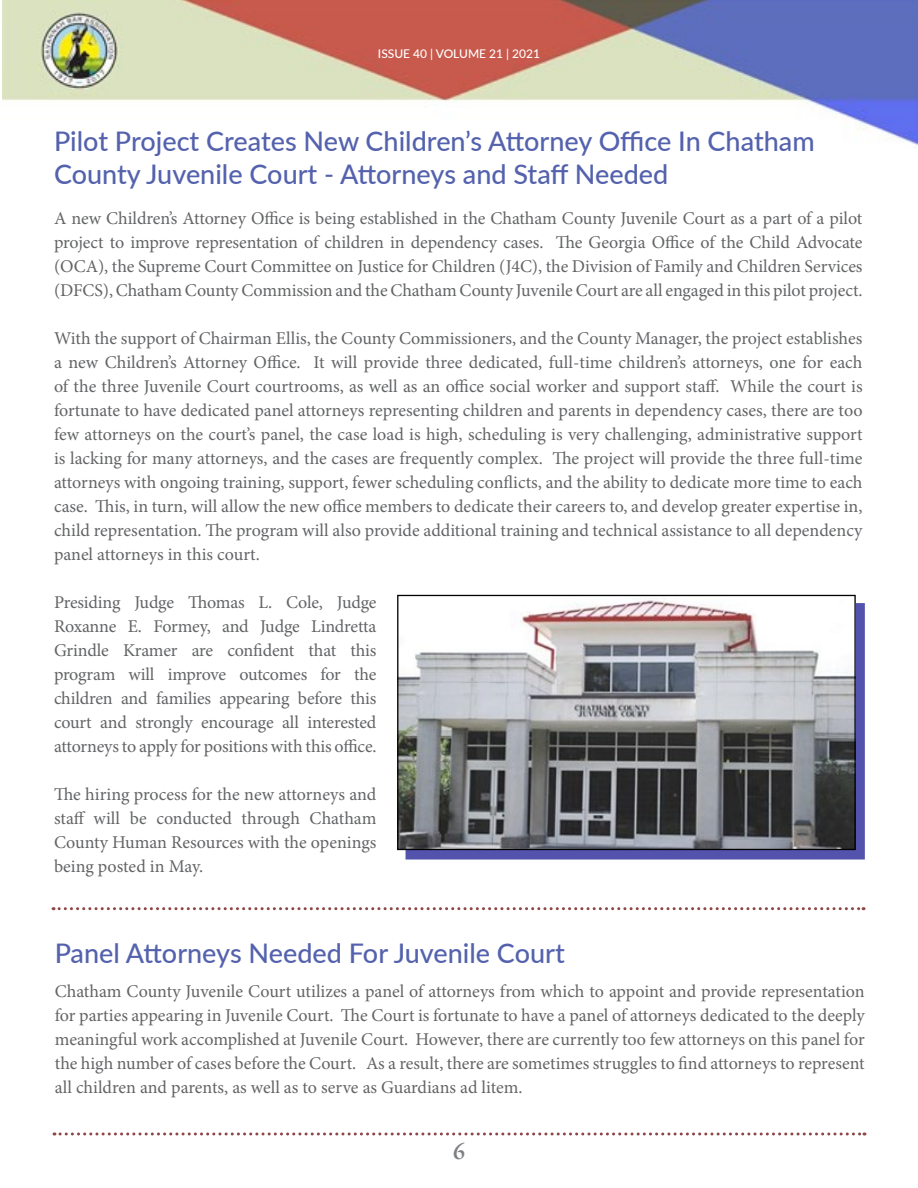
<style>
.page{position:relative;width:918px;height:1188px;background:#fff}
.page>*{position:absolute;margin:0;border:0;box-sizing:border-box;transform-origin:0 0}
.t1{font:500 27px/32.4px "Lato";color:#5462ad}
.t2{font:600 24px "Garamond Premr Pro";color:#7e8083}
.t3{font:18px/24px "Minion Pro";letter-spacing:-.005em;color:#636466;text-align:justify}
.t4{font:500 12px "Lato";color:#fff}
</style>
<div class="page">
<img style="left:2px;top:0;width:916px;height:148px">
<svg style="left:54px;top:1132px;width:811px;height:4px"></svg>
<div style="left:406px;top:603px;width:459px;height:257px;background:#5353ad"></div>
<img style="left:399px;top:597px;width:455px;height:251px">
<div style="left:397px;top:595px;width:459px;height:255px;border:1px solid #000"></div>
<svg style="left:53px;top:907px;width:811px;height:3px"></svg>
<p class="t4" style="left:378px;top:45px;width:164px">ISSUE 40 | VOLUME 21 | 2021</p>
<h1 class="t1" style="left:54px;top:124px;width:762px">Pilot Project Creates New Children’s Attorney Office In Chatham<br>County Juvenile Court - Attorneys and Staff Needed</h1>
<p class="t3" style="left:54px;top:207px;width:810px">A new Children’s Attorney Office is being established in the Chatham County Juvenile Court as a part of a pilot project to improve representation of children in dependency cases. The Georgia Office of the Child Advocate (OCA), the Supreme Court Committee on Justice for Children (J4C), the Division of Family and Children Services (DFCS), Chatham County Commission and the Chatham County Juvenile Court are all engaged in this pilot project.</p>
<p class="t3" style="left:54px;top:327px;width:810px">With the support of Chairman Ellis, the County Commissioners, and the County Manager, the project establishes a new Children’s Attorney Office. It will provide three dedicated, full-time children’s attorneys, one for each of the three Juvenile Court courtrooms, as well as an office social worker and support staff. While the court is fortunate to have dedicated panel attorneys representing children and parents in dependency cases, there are too few attorneys on the court’s panel, the case load is high, scheduling is very challenging, administrative support is lacking for many attorneys, and the cases are frequently complex. The project will provide the three full-time attorneys with ongoing training, support, fewer scheduling conflicts, and the ability to dedicate more time to each case. This, in turn, will allow the new office members to dedicate their careers to, and develop greater expertise in, child representation. The program will also provide additional training and technical assistance to all dependency panel attorneys in this court.</p>
<p class="t3" style="left:54px;top:591px;width:324px">Presiding Judge Thomas L. Cole, Judge Roxanne E. Formey, and Judge Lindretta Grindle Kramer are confident that this program will improve outcomes for the children and families appearing before this court and strongly encourage all interested attorneys to apply for positions with this office.</p>
<p class="t3" style="left:54px;top:783px;width:324px">The hiring process for the new attorneys and staff will be conducted through Chatham County Human Resources with the openings being posted in May.</p>
<h1 class="t1" style="left:55px;top:936px;width:512px">Panel Attorneys Needed For Juvenile Court</h1>
<p class="t3" style="left:55px;top:980px;width:812px">Chatham County Juvenile Court utilizes a panel of attorneys from which to appoint and provide representation for parties appearing in Juvenile Court. The Court is fortunate to have a panel of attorneys dedicated to the deeply meaningful work accomplished at Juvenile Court. However, there are currently too few attorneys on this panel for the high number of cases before the Court. As a result, there are sometimes struggles to find attorneys to represent all children and parents, as well as to serve as Guardians ad litem.</p>
<h2 class="t2" style="left:453px;top:1137px;width:13px">6</h2>
</div>
